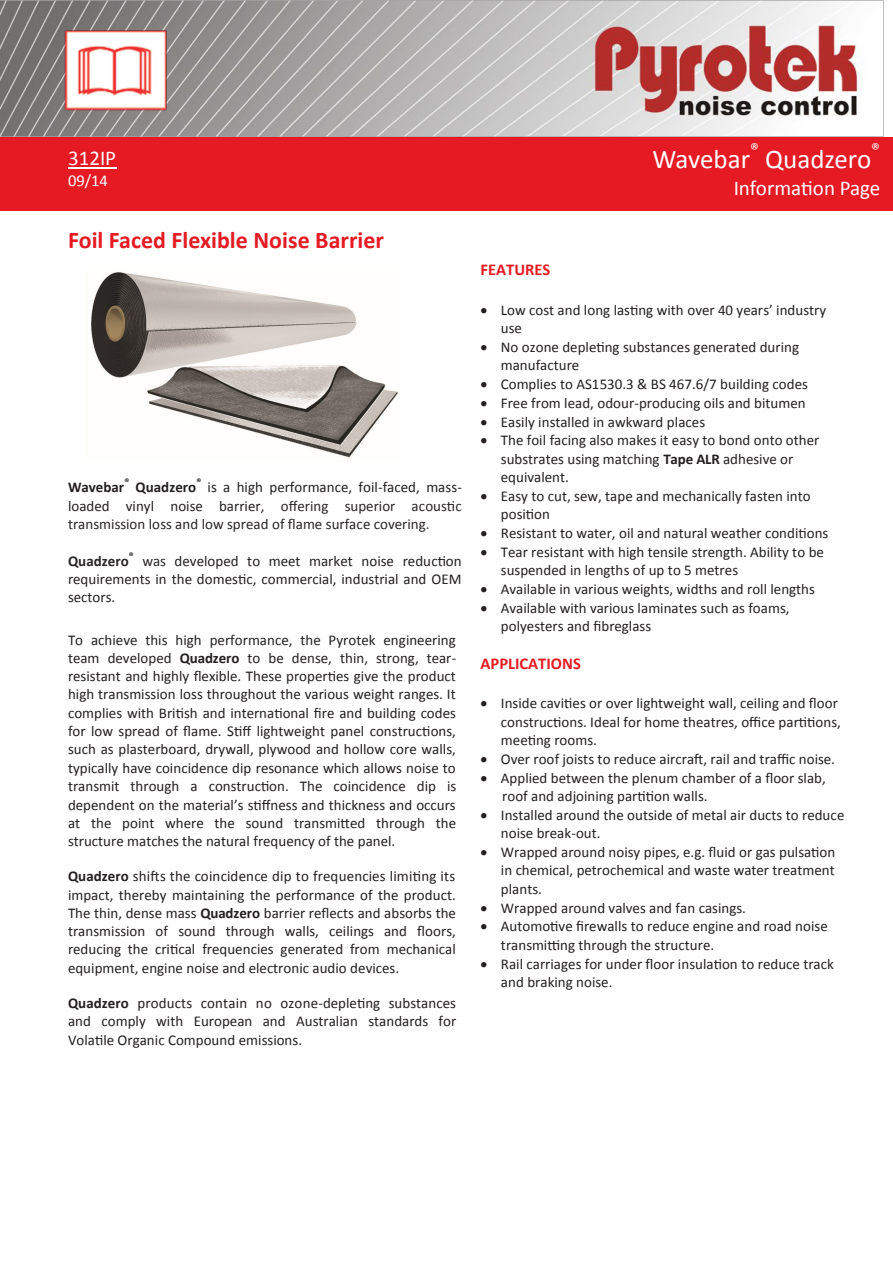
<style>
.page{position:relative;width:893px;height:1263px;background:#fff}
.page>*{position:absolute;margin:0;border:0;box-sizing:border-box;transform-origin:0 0}
.t1{font:27px "Calibri";color:#fff}
.t2{font:700 24px "Calibri";color:#e51a23}
.t3{font:21px "Calibri";letter-spacing:-.005em;color:#fff}
.t4{font:17.4px "Calibri";color:#fff}
.t5{font:700 16.5px "Calibri";color:#e51a23}
.t6{font:16.5px "Calibri";color:#fff}
.t7{font:15px/18.3px "Calibri";color:#231f20}
.t8{font:15px/18.3px "Calibri";color:#292526;text-align:justify}
.t9{font:700 15px "Calibri";color:#231f20}
.t10{font:700 15px "Calibri";color:#292526}
.t11{font:700 9.75px "Calibri";color:#231f20}
.s1{color:#231f20}
.s2{color:#292526}
.s3{font-weight:700}
</style>
<div class="page">
<img style="left:0;top:0;width:884px;height:137px">
<img style="left:64px;top:30px;width:103px;height:81px">
<div style="left:0;top:137px;width:893px;height:74px;background:#e51a23"></div>
<hr style="left:68px;top:167px;width:48px;height:2px;background:#fff">
<img style="left:91px;top:272px;width:307px;height:186px">
<p class="t3" style="left:68px;top:145px;width:50px">312IP</p>
<p class="t6" style="left:68px;top:170px;width:41px">09/14</p>
<p class="t2" style="left:68px;top:225px;width:318px">Foil Faced Flexible Noise Barrier</p>
<p class="t11" style="left:196px;top:476px;width:6px">®</p>
<p class="t8" style="left:68px;top:478px;width:395px;text-indent:140px"><span class="s1">is a high performance, foil-faced, mass&shy;loaded vinyl noise barrier,</span> offering superior acoustic transmission loss and low spread of flame surface covering.</p>
<p class="t10" style="left:68px;top:551px;width:62px">Quadzero</p>
<p class="t11" style="left:124px;top:476px;width:6px">®</p>
<p class="t9" style="left:68px;top:478px;width:58px">Wavebar</p>
<p class="t9" style="left:136px;top:478px;width:62px">Quadzero</p>
<p class="t11" style="left:129px;top:549px;width:6px">®</p>
<p class="t7" style="left:68px;top:552px;width:395px;text-align:justify;text-indent:74px"><span class="s2">was</span> developed to meet market noise reduction requirements in the domestic, commercial, industrial and OEM sectors.</p>
<p class="t7" style="left:68px;top:630px;width:390px;text-align:justify">To achieve this high performance, the Pyrotek engineering team developed <span class="s3">Quadzero</span> to be dense, thin, strong, tear&shy;resistant and highly flexible. These properties give the product high transmission loss throughout the various weight ranges. It complies with British and international fire and building codes for low spread of flame. Stiff lightweight panel constructions, such as plasterboard, drywall, plywood and hollow core walls, typically have coincidence dip resonance which allows noise to transmit through a construction. The coincidence dip is dependent on the material’s stiffness and thickness and occurs at the point where the sound transmitted through the structure matches the natural frequency of the panel.</p>
<p class="t7" style="left:68px;top:867px;width:390px;text-align:justify"><span class="s3">Quadzero</span> shifts the coincidence dip to frequencies limiting its impact, thereby maintaining the performance of the product.<br>The thin, dense mass <span class="s3">Quadzero</span> barrier reflects and absorbs the transmission of sound through walls, ceilings and floors, reducing the critical frequencies generated from mechanical equipment, engine noise and electronic audio devices.</p>
<p class="t7" style="left:68px;top:994px;width:390px;text-align:justify"><span class="s3">Quadzero</span> products contain no ozone-depleting substances and comply with European and Australian standards for Volatile Organic Compound emissions.</p>
<p class="t4" style="left:871px;top:138px;width:10px">®</p>
<p class="t3" style="left:734px;top:175px;width:148px">Information Page</p>
<p class="t4" style="left:750px;top:138px;width:10px">®</p>
<p class="t1" style="left:652px;top:142px;width:99px">Wavebar</p>
<p class="t1" style="left:765px;top:142px;width:108px">Quadzero</p>
<p class="t5" style="left:481px;top:259px;width:71px">FEATURES</p>
<p class="t7" style="left:501px;top:300px;width:327px;text-indent:-20px">• Low cost and long lasting with over 40 years’ industry use</p>
<p class="t7" style="left:501px;top:338px;width:300px;text-indent:-20px">• No ozone depleting substances generated during manufacture</p>
<p class="t7" style="left:481px;top:375px;width:329px">• Complies to AS1530.3 &amp; BS 467.6/7 building codes</p>
<p class="t7" style="left:481px;top:394px;width:327px">• Free from lead, odour-producing oils and bitumen</p>
<p class="t7" style="left:481px;top:412px;width:226px">• Easily installed in awkward places</p>
<p class="t7" style="left:501px;top:431px;width:320px;text-indent:-20px">• The foil facing also makes it easy to bond onto other substrates using matching <span class="s3">Tape ALR</span> adhesive or equivalent.</p>
<p class="t7" style="left:501px;top:487px;width:311px;text-indent:-20px">• Easy to cut, sew, tape and mechanically fasten into position</p>
<p class="t7" style="left:481px;top:524px;width:349px">• Resistant to water, oil and natural weather conditions</p>
<p class="t7" style="left:501px;top:542px;width:325px;text-indent:-20px">• Tear resistant with high tensile strength. Ability to be suspended in lengths of up to 5 metres</p>
<p class="t7" style="left:481px;top:580px;width:336px">• Available in various weights, widths and roll lengths</p>
<p class="t7" style="left:501px;top:599px;width:290px;text-indent:-20px">• Available with various laminates such as foams, polyesters and fibreglass</p>
<p class="t5" style="left:481px;top:653px;width:102px">APPLICATIONS</p>
<p class="t7" style="left:501px;top:694px;width:342px;text-indent:-20px">• Inside cavities or over lightweight wall, ceiling and floor constructions. Ideal for home theatres, office partitions, meeting rooms.</p>
<p class="t7" style="left:481px;top:750px;width:356px">• Over roof joists to reduce aircraft, rail and traffic noise.</p>
<p class="t7" style="left:502px;top:769px;width:325px;text-indent:-22px">• Applied between the plenum chamber of a floor slab, roof and adjoining partition walls.</p>
<p class="t7" style="left:501px;top:806px;width:345px;text-indent:-20px">• Installed around the outside of metal air ducts to reduce noise break-out.</p>
<p class="t7" style="left:501px;top:843px;width:336px;text-align:justify;text-indent:-20px">• Wrapped around noisy pipes, e.g. fluid or gas pulsation in chemical, petrochemical and waste water treatment plants.</p>
<p class="t7" style="left:481px;top:898px;width:267px">• Wrapped around valves and fan casings.</p>
<p class="t7" style="left:501px;top:917px;width:328px;text-indent:-20px">• Automotive firewalls to reduce engine and road noise transmitting through the structure.</p>
<p class="t7" style="left:501px;top:955px;width:334px;text-indent:-20px">• Rail carriages for under floor insulation to reduce track and braking noise.</p>
</div>
